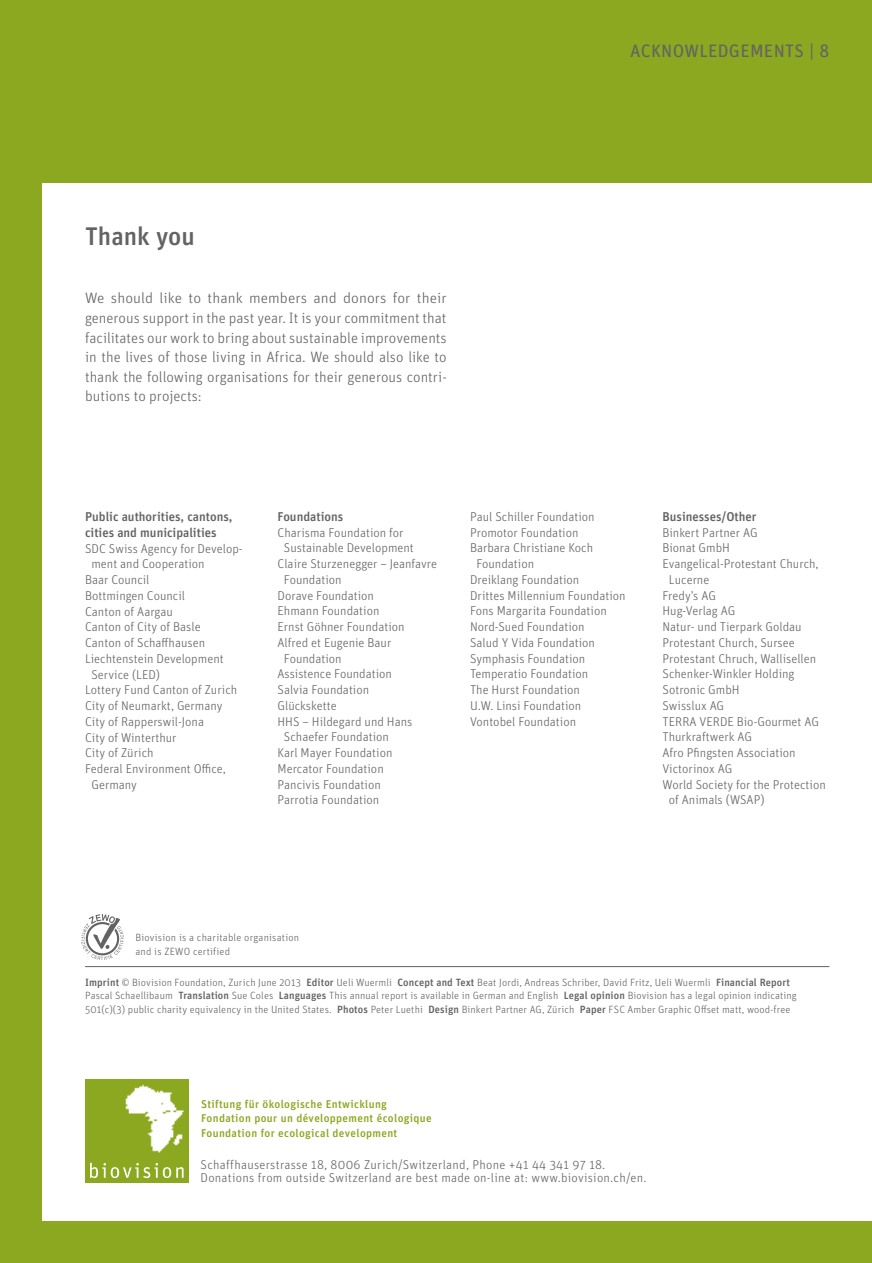
<style>
.page{position:relative;width:872px;height:1263px;background:#8ba820}
.page>*{position:absolute;margin:0;border:0;box-sizing:border-box;transform-origin:0 0}
.t1{font:500 25.5px "Unit OT";color:#646363}
.t2{font:18px "Unit OT";letter-spacing:.015em;color:#646363}
.t3{font:300 15px/19.5px "Unit OT";color:#646363;text-align:justify;scale:1.04 1}
.t4{font:300 12.75px "Unit OT";color:#646363}
.t5{font:300 12.75px/13.5px "Unit OT";letter-spacing:.02em;color:#646363}
.t6{font:500 12.75px/15.8px "Unit OT";color:#646363}
.t7{font:500 11.25px/14.2px "Unit OT";letter-spacing:.03em;color:#8ba820}
.t8{font:300 10.5px/13.5px "Unit OT";letter-spacing:.01em;color:#646363}
.s1{font-weight:500}
</style>
<div class="page">
<div style="left:43px;top:183px;width:829px;height:1038px;background:#fff"></div>
<hr style="left:85px;top:966px;width:744px;height:1px;background:#646363">
<svg style="left:81px;top:914px;width:43px;height:46px"></svg>
<div style="left:85px;top:1079px;width:103px;height:103px;background:#8ba820"></div>
<svg style="left:90px;top:1163px;width:94px;height:15px"></svg>
<img style="left:125px;top:1084px;width:59px;height:69px">
<h2 class="t2" style="left:630px;top:40px;width:201px">ACKNOWLEDGEMENTS | 8</h2>
<h1 class="t1" style="left:85px;top:221px;width:111px">Thank you</h1>
<p class="t3" style="left:85px;top:289px;width:349px">We should like to thank members and donors for their generous support in the past year. It is your commitment that facilitates our work to bring about sustainable improvements in the lives of those living in Africa. We should also like to thank the following organisations for their generous contri&shy;butions to projects:</p>
<p class="t6" style="left:85px;top:509px;width:149px">Public authorities, cantons, cities and municipalities</p>
<p class="t4" style="left:85px;top:541px;width:159px">SDC Swiss Agency for Develop-</p>
<p class="t4" style="left:91px;top:557px;width:115px">ment and Cooperation</p>
<p class="t4" style="left:85px;top:572px;width:66px">Baar Council</p>
<p class="t4" style="left:85px;top:588px;width:102px">Bottmingen Council</p>
<p class="t4" style="left:85px;top:604px;width:89px">Canton of Aargau</p>
<p class="t4" style="left:85px;top:620px;width:117px">Canton of City of Basle</p>
<p class="t4" style="left:85px;top:635px;width:122px">Canton of Schaffhausen</p>
<p class="t4" style="left:85px;top:651px;width:140px">Liechtenstein Development</p>
<p class="t4" style="left:91px;top:667px;width:70px">Service (LED)</p>
<p class="t4" style="left:85px;top:682px;width:154px">Lottery Fund Canton of Zurich</p>
<p class="t4" style="left:85px;top:698px;width:139px">City of Neumarkt, Germany</p>
<p class="t4" style="left:85px;top:714px;width:120px">City of Rapperswil-Jona</p>
<p class="t4" style="left:85px;top:730px;width:93px">City of Winterthur</p>
<p class="t4" style="left:85px;top:745px;width:70px">City of Zürich</p>
<p class="t4" style="left:85px;top:761px;width:142px">Federal Environment Office,</p>
<p class="t4" style="left:91px;top:777px;width:47px">Germany</p>
<p class="t6" style="left:277px;top:509px;width:67px">Foundations</p>
<p class="t4" style="left:277px;top:525px;width:127px">Charisma Foundation for</p>
<p class="t4" style="left:284px;top:541px;width:131px">Sustainable Development</p>
<p class="t4" style="left:277px;top:556px;width:161px">Claire Sturzenegger – Jeanfavre</p>
<p class="t4" style="left:284px;top:572px;width:59px">Foundation</p>
<p class="t4" style="left:277px;top:588px;width:98px">Dorave Foundation</p>
<p class="t4" style="left:277px;top:604px;width:103px">Ehmann Foundation</p>
<p class="t4" style="left:277px;top:619px;width:129px">Ernst Göhner Foundation</p>
<p class="t4" style="left:277px;top:635px;width:115px">Alfred et Eugenie Baur</p>
<p class="t4" style="left:284px;top:651px;width:59px">Foundation</p>
<p class="t4" style="left:277px;top:667px;width:116px">Assistence Foundation</p>
<p class="t4" style="left:277px;top:682px;width:93px">Salvia Foundation</p>
<p class="t4" style="left:277px;top:698px;width:61px">Glückskette</p>
<p class="t4" style="left:277px;top:714px;width:136px">HHS – Hildegard und Hans</p>
<p class="t4" style="left:284px;top:730px;width:107px">Schaefer Foundation</p>
<p class="t4" style="left:277px;top:745px;width:116px">Karl Mayer Foundation</p>
<p class="t4" style="left:277px;top:761px;width:108px">Mercator Foundation</p>
<p class="t4" style="left:277px;top:777px;width:105px">Pancivis Foundation</p>
<p class="t4" style="left:277px;top:793px;width:103px">Parrotia Foundation</p>
<p class="t4" style="left:470px;top:509px;width:126px">Paul Schiller Foundation</p>
<p class="t4" style="left:470px;top:525px;width:110px">Promotor Foundation</p>
<p class="t4" style="left:470px;top:541px;width:125px">Barbara Christiane Koch</p>
<p class="t4" style="left:476px;top:556px;width:59px">Foundation</p>
<p class="t4" style="left:470px;top:572px;width:111px">Dreiklang Foundation</p>
<p class="t4" style="left:470px;top:588px;width:157px">Drittes Millennium Foundation</p>
<p class="t4" style="left:470px;top:604px;width:138px">Fons Margarita Foundation</p>
<p class="t4" style="left:470px;top:619px;width:116px">Nord-Sued Foundation</p>
<p class="t4" style="left:470px;top:635px;width:126px">Salud Y Vida Foundation</p>
<p class="t4" style="left:470px;top:651px;width:117px">Symphasis Foundation</p>
<p class="t4" style="left:470px;top:667px;width:120px">Temperatio Foundation</p>
<p class="t4" style="left:470px;top:682px;width:111px">The Hurst Foundation</p>
<p class="t4" style="left:470px;top:698px;width:113px">U.W. Linsi Foundation</p>
<p class="t4" style="left:470px;top:714px;width:108px">Vontobel Foundation</p>
<p class="t6" style="left:662px;top:509px;width:95px">Businesses/Other</p>
<p class="t4" style="left:662px;top:525px;width:97px">Binkert Partner AG</p>
<p class="t4" style="left:662px;top:541px;width:69px">Bionat GmbH</p>
<p class="t4" style="left:662px;top:556px;width:158px">Evangelical-Protestant Church,</p>
<p class="t4" style="left:669px;top:572px;width:42px">Lucerne</p>
<p class="t4" style="left:662px;top:588px;width:55px">Fredy’s AG</p>
<p class="t4" style="left:662px;top:604px;width:74px">Hug-Verlag AG</p>
<p class="t4" style="left:662px;top:619px;width:141px">Natur- und Tierpark Goldau</p>
<p class="t4" style="left:662px;top:635px;width:134px">Protestant Church, Sursee</p>
<p class="t4" style="left:662px;top:651px;width:155px">Protestant Chruch, Wallisellen</p>
<p class="t4" style="left:662px;top:667px;width:134px">Schenker-Winkler Holding</p>
<p class="t4" style="left:662px;top:682px;width:79px">Sotronic GmbH</p>
<p class="t4" style="left:662px;top:698px;width:63px">Swisslux AG</p>
<p class="t4" style="left:662px;top:714px;width:158px">TERRA VERDE Bio-Gourmet AG</p>
<p class="t4" style="left:662px;top:730px;width:91px">Thurkraftwerk AG</p>
<p class="t4" style="left:662px;top:745px;width:135px">Afro Pfingsten Association</p>
<p class="t4" style="left:662px;top:761px;width:71px">Victorinox AG</p>
<p class="t4" style="left:662px;top:777px;width:165px">World Society for the Protection</p>
<p class="t4" style="left:669px;top:793px;width:97px">of Animals (WSAP)</p>
<p class="t8" style="left:135px;top:931px;width:165px">Biovision is a charitable organisation and is ZEWO certified</p>
<p class="t8" style="left:85px;top:976px;width:713px"><span class="s1">Imprint</span> © Biovision Foundation, Zurich June 2013 <span class="s1">Editor</span> Ueli Wuermli <span class="s1">Concept and Text</span> Beat Jordi, Andreas Schriber, David Fritz, Ueli Wuermli <span class="s1">Financial Report<br></span>Pascal Schaellibaum <span class="s1">Translation</span> Sue Coles <span class="s1">Languages</span> This annual report is available in German and English <span class="s1">Legal opinion</span> Biovision has a legal opinion indicating<br>501(c)(3) public charity equivalency in the United States. <span class="s1">Photos</span> Peter Luethi <span class="s1">Design</span> Binkert Partner AG, Zürich <span class="s1">Paper</span> FSC Amber Graphic Offset matt, wood-free</p>
<p class="t7" style="left:201px;top:1097px;width:232px">Stiftung für ökologische Entwicklung<br>Fondation pour un développement écologique<br>Foundation for ecological development</p>
<p class="t5" style="left:201px;top:1157px;width:447px">Schaffhauserstrasse 18, 8006 Zurich/Switzerland, Phone +41 44 341 97 18.<br>Donations from outside Switzerland are best made on-line at: www.biovision.ch/en.</p>
</div>
